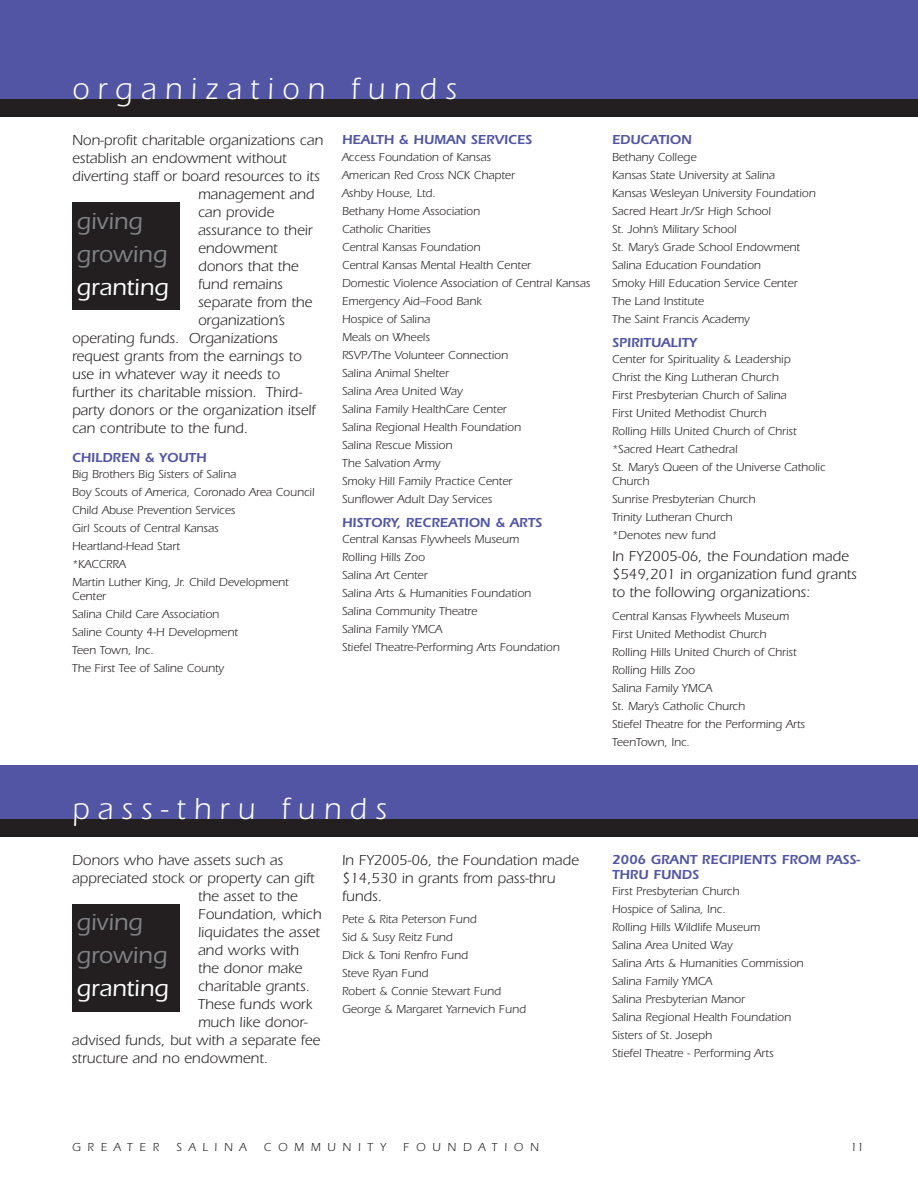
<style>
.page{position:relative;width:918px;height:1188px;background:#fff}
.page>*{position:absolute;margin:0;border:0;box-sizing:border-box;transform-origin:0 0}
.t1{font:31.5px "Itc Eras";letter-spacing:.28em;color:#fff;scale:.95 1}
.t2{font:500 24px/33px "Itc Eras";color:#808285}
.t3{font:500 24px "Itc Eras";color:#fff}
.t4{font:15px/18px "Itc Eras";color:#231f20}
.t5{font:600 13.5px/15px "Itc Eras";color:#5155a4}
.t6{font:12px/18px "Itc Eras";color:#231f20}
.t7{font:12px "Itc Eras";letter-spacing:.565em;color:#231f20}
</style>
<div class="page">
<div style="left:0;top:0;width:918px;height:100px;background:#5155a4"></div>
<div style="left:0;top:99px;width:918px;height:18px;background:#231f20"></div>
<div style="left:0;top:765px;width:918px;height:54px;background:#5155a4"></div>
<div style="left:0;top:819px;width:918px;height:18px;background:#231f20"></div>
<div style="left:72px;top:202px;width:108px;height:108px;background:#231f20"></div>
<div style="left:72px;top:904px;width:108px;height:108px;background:#231f20"></div>
<h1 class="t1" style="left:72px;top:78px;width:406px">organization funds</h1>
<p class="t4" style="left:72px;top:133px;width:253px">Non-profit charitable organizations can</p>
<p class="t4" style="left:72px;top:151px;width:216px">establish an endowment without</p>
<p class="t4" style="left:72px;top:169px;width:249px">diverting staff or board resources to its</p>
<p class="t4" style="left:198px;top:187px;width:118px">management and</p>
<p class="t4" style="left:198px;top:205px;width:78px">can provide</p>
<p class="t4" style="left:198px;top:223px;width:116px">assurance to their</p>
<p class="t4" style="left:198px;top:241px;width:81px">endowment</p>
<p class="t4" style="left:198px;top:259px;width:102px">donors that the</p>
<p class="t4" style="left:198px;top:277px;width:86px">fund remains</p>
<p class="t4" style="left:198px;top:295px;width:116px">separate from the</p>
<p class="t4" style="left:198px;top:313px;width:88px">organization’s</p>
<p class="t4" style="left:72px;top:331px;width:207px">operating funds. Organizations</p>
<p class="t4" style="left:72px;top:349px;width:231px">request grants from the earnings to</p>
<p class="t4" style="left:72px;top:367px;width:210px">use in whatever way it needs to</p>
<p class="t4" style="left:72px;top:385px;width:232px">further its charitable mission. Third-</p>
<p class="t4" style="left:72px;top:403px;width:245px">party donors or the organization itself</p>
<p class="t4" style="left:72px;top:421px;width:178px">can contribute to the fund.</p>
<p class="t5" style="left:72px;top:451px;width:136px">CHILDREN &amp; YOUTH</p>
<p class="t6" style="left:72px;top:466px;width:244px">Big Brothers Big Sisters of Salina<br>Boy Scouts of America, Coronado Area Council<br>Child Abuse Prevention Services<br>Girl Scouts of Central Kansas<br>Heartland-Head Start<br>*KACCRRA<br>Martin Luther King, Jr. Child Development</p>
<p class="t6" style="left:72px;top:588px;width:167px">Center<br>Salina Child Care Association<br>Saline County 4-H Development<br>Teen Town, Inc.<br>The First Tee of Saline County</p>
<h2 class="t2" style="left:76px;top:207px;width:92px">giving growing</h2>
<h2 class="t3" style="left:76px;top:279px;width:94px">granting</h2>
<p class="t5" style="left:342px;top:134px;width:192px">HEALTH &amp; HUMAN SERVICES</p>
<p class="t6" style="left:342px;top:149px;width:250px">Access Foundation of Kansas<br>American Red Cross NCK Chapter<br>Ashby House, Ltd.<br>Bethany Home Association<br>Catholic Charities<br>Central Kansas Foundation<br>Central Kansas Mental Health Center<br>Domestic Violence Association of Central Kansas<br>Emergency Aid–Food Bank<br>Hospice of Salina<br>Meals on Wheels<br>RSVP/The Volunteer Connection<br>Salina Animal Shelter<br>Salina Area United Way<br>Salina Family HealthCare Center<br>Salina Regional Health Foundation<br>Salina Rescue Mission<br>The Salvation Army<br>Smoky Hill Family Practice Center<br>Sunflower Adult Day Services</p>
<p class="t5" style="left:342px;top:516px;width:202px">HISTORY, RECREATION &amp; ARTS</p>
<p class="t6" style="left:342px;top:531px;width:219px">Central Kansas Flywheels Museum<br>Rolling Hills Zoo<br>Salina Art Center<br>Salina Arts &amp; Humanities Foundation<br>Salina Community Theatre<br>Salina Family YMCA<br>Stiefel Theatre-Performing Arts Foundation</p>
<h1 class="t1" style="left:72px;top:798px;width:333px">pass-thru funds</h1>
<p class="t4" style="left:72px;top:852px;width:213px">Donors who have assets such as</p>
<p class="t4" style="left:72px;top:870px;width:244px">appreciated stock or property can gift</p>
<p class="t4" style="left:198px;top:888px;width:101px">the asset to the</p>
<p class="t4" style="left:198px;top:906px;width:125px">Foundation, which</p>
<p class="t4" style="left:198px;top:924px;width:123px">liquidates the asset</p>
<p class="t4" style="left:198px;top:942px;width:102px">and works with</p>
<p class="t4" style="left:198px;top:960px;width:106px">the donor make</p>
<p class="t4" style="left:198px;top:978px;width:113px">charitable grants.</p>
<p class="t4" style="left:198px;top:996px;width:116px">These funds work</p>
<p class="t4" style="left:198px;top:1014px;width:111px">much like donor-</p>
<p class="t4" style="left:72px;top:1032px;width:250px">advised funds, but with a separate fee</p>
<p class="t4" style="left:72px;top:1050px;width:197px">structure and no endowment.</p>
<h2 class="t2" style="left:76px;top:908px;width:92px">giving growing</h2>
<h2 class="t3" style="left:76px;top:980px;width:94px">granting</h2>
<p class="t4" style="left:342px;top:852px;width:238px">In FY2005-06, the Foundation made $14,530 in grants from pass-thru funds.</p>
<p class="t6" style="left:342px;top:911px;width:186px">Pete &amp; Rita Peterson Fund<br>Sid &amp; Susy Reitz Fund<br>Dick &amp; Toni Renfro Fund<br>Steve Ryan Fund<br>Robert &amp; Connie Stewart Fund<br>George &amp; Margaret Yarnevich Fund</p>
<p class="t5" style="left:612px;top:134px;width:81px">EDUCATION</p>
<p class="t6" style="left:612px;top:149px;width:205px">Bethany College<br>Kansas State University at Salina<br>Kansas Wesleyan University Foundation<br>Sacred Heart Jr/Sr High School<br>St. John’s Military School<br>St. Mary’s Grade School Endowment<br>Salina Education Foundation<br>Smoky Hill Education Service Center<br>The Land Institute<br>The Saint Francis Academy</p>
<p class="t5" style="left:612px;top:336px;width:87px">SPIRITUALITY</p>
<p class="t6" style="left:612px;top:351px;width:215px">Center for Spirituality &amp; Leadership<br>Christ the King Lutheran Church<br>First Presbyterian Church of Salina<br>First United Methodist Church<br>Rolling Hills United Church of Christ *Sacred Heart Cathedral<br>St. Mary’s Queen of the Universe Catholic</p>
<p class="t6" style="left:612px;top:473px;width:145px">Church<br>Sunrise Presbyterian Church<br>Trinity Lutheran Church *Denotes new fund</p>
<p class="t4" style="left:612px;top:549px;width:246px">In FY2005-06, the Foundation made $549,201 in organization fund grants to the following organizations:</p>
<p class="t6" style="left:612px;top:608px;width:195px">Central Kansas Flywheels Museum<br>First United Methodist Church<br>Rolling Hills United Church of Christ<br>Rolling Hills Zoo<br>Salina Family YMCA<br>St. Mary’s Catholic Church<br>Stiefel Theatre for the Performing Arts<br>TeenTown, Inc.</p>
<p class="t5" style="left:612px;top:853px;width:250px">2006 GRANT RECIPIENTS FROM PASS-<br>THRU FUNDS</p>
<p class="t6" style="left:612px;top:883px;width:193px">First Presbyterian Church<br>Hospice of Salina, Inc.<br>Rolling Hills Wildlife Museum<br>Salina Area United Way<br>Salina Arts &amp; Humanities Commission<br>Salina Family YMCA<br>Salina Presbyterian Manor<br>Salina Regional Health Foundation<br>Sisters of St. Joseph<br>Stiefel Theatre - Performing Arts</p>
<p class="t7" style="left:72px;top:1143px;width:89px">GREATER</p>
<p class="t6" style="left:176px;top:1139px;width:72px">SALINA</p>
<p class="t7" style="left:264px;top:1143px;width:124px">COMMUNITY</p>
<p class="t7" style="left:403px;top:1143px;width:137px">FOUNDATION</p>
<p class="t6" style="left:851px;top:1139px;width:15px">11</p>
</div>
